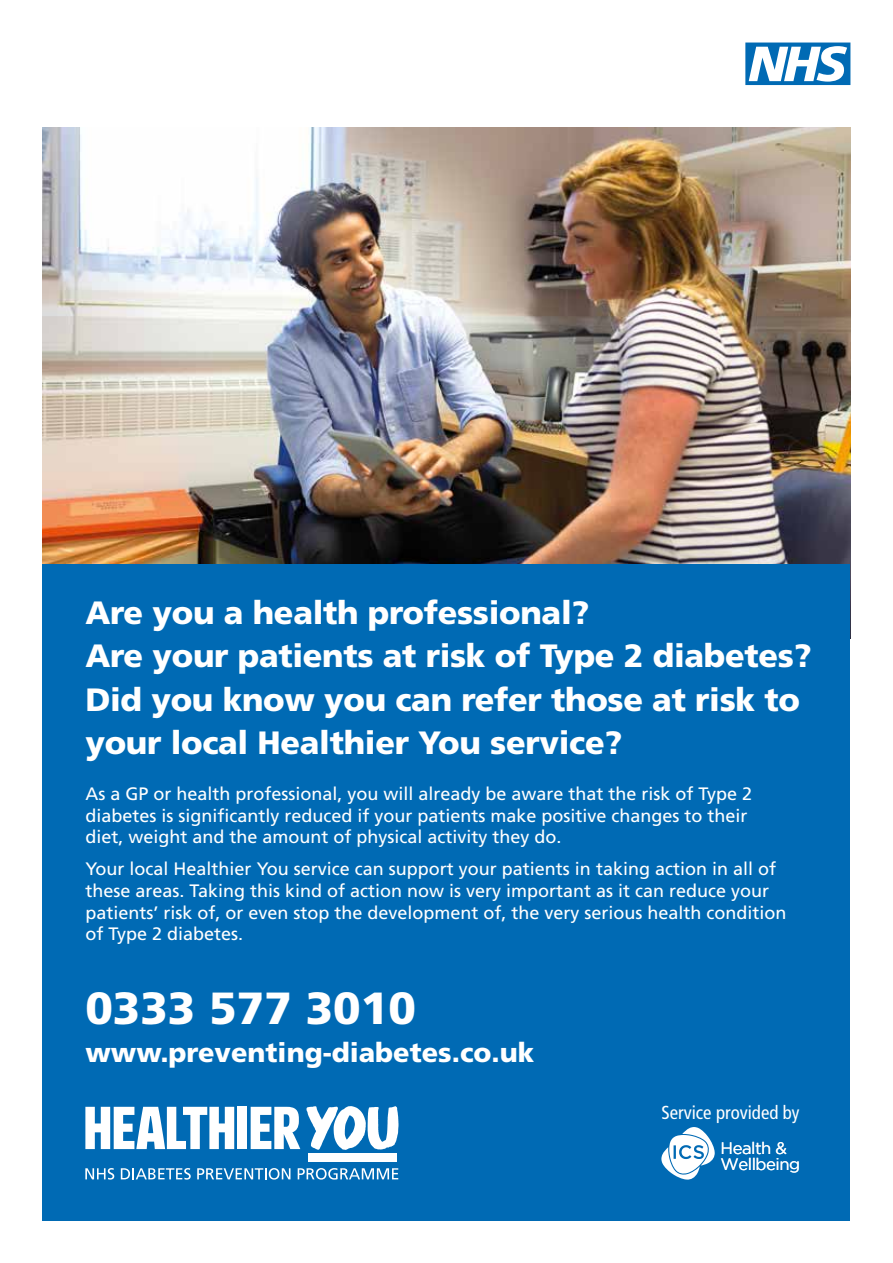
<style>
.page{position:relative;width:893px;height:1263px;background:#fff}
.page>*{position:absolute;margin:0;border:0;box-sizing:border-box;transform-origin:0 0}
.t1{font:900 45px "Frutiger LT Std";color:#fff}
.t2{font:900 32.25px/43.5px "Frutiger LT Std";letter-spacing:-.01em;color:#fff}
.t3{font:900 27px "Frutiger LT Std";color:#fff}
.t4{font:condensed 18.75px "Frutiger LT Std";color:#fff}
.t5{font:18px/21.6px "Frutiger LT Std";color:#fff}
.t6{font:16.65px/16px "Gotham";letter-spacing:-.03em;color:#fff}
</style>
<div class="page">
<img style="left:43px;top:128px;width:807px;height:436px">
<div style="left:43px;top:564px;width:807px;height:657px;background:#006ab4"></div>
<svg style="left:85px;top:1168px;width:29px;height:11px"></svg>
<svg style="left:121px;top:1168px;width:70px;height:11px"></svg>
<svg style="left:197px;top:1168px;width:93px;height:11px"></svg>
<svg style="left:298px;top:1168px;width:100px;height:11px"></svg>
<svg style="left:306px;top:1106px;width:92px;height:44px"></svg>
<div style="left:308px;top:1153px;width:89px;height:8px;background:#fff"></div>
<svg style="left:85px;top:1107px;width:149px;height:42px"></svg>
<div style="left:238px;top:1107px;width:9px;height:42px;background:#fff"></div>
<svg style="left:251px;top:1107px;width:49px;height:42px"></svg>
<svg style="left:745px;top:43px;width:105px;height:42px"></svg>
<svg style="left:661px;top:1127px;width:54px;height:52px"></svg>
<h2 class="t2" style="left:85px;top:591px;width:728px">Are you a health professional?<br>Are your patients at risk of Type 2 diabetes?<br>Did you know you can refer those at risk to your local Healthier You service?</h2>
<p class="t5" style="left:85px;top:783px;width:668px">As a GP or health professional, you will already be aware that the risk of Type 2 diabetes is significantly reduced if your patients make positive changes to their diet, weight and the amount of physical activity they do.</p>
<p class="t5" style="left:85px;top:858px;width:703px">Your local Healthier You service can support your patients in taking action in all of these areas. Taking this kind of action now is very important as it can reduce your patients’ risk of, or even stop the development of, the very serious health condition of Type 2 diabetes.</p>
<h1 class="t1" style="left:85px;top:980px;width:332px">0333 577 3010</h1>
<h3 class="t3" style="left:85px;top:1036px;width:450px">www.preventing-diabetes.co.uk</h3>
<p class="t4" style="left:661px;top:1101px;width:140px">Service provided by</p>
<p class="t6" style="left:721px;top:1140px;width:81px">Health &amp;<br>Wellbeing</p>
</div>
